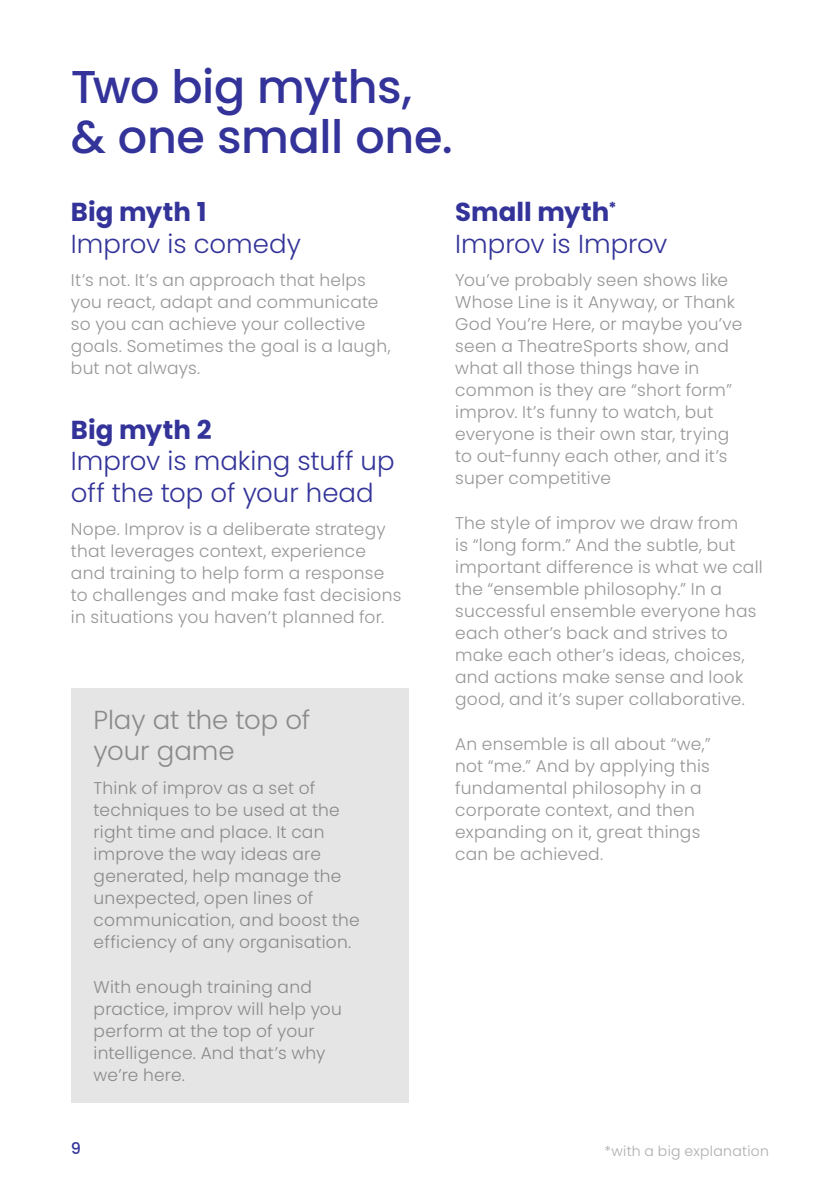
<style>
.page{position:relative;width:840px;height:1191px;background:#fff}
.page>*{position:absolute;margin:0;border:0;box-sizing:border-box;transform-origin:0 0}
.t1{font:500 46px/50px "Poppins";letter-spacing:-.01em;color:#339}
.t2{font:300 26px/31.2px "Poppins";color:#339}
.t3{font:300 26px/31.2px "Poppins";color:#8b8a8a}
.t4{font:700 26px "Poppins";letter-spacing:.005em;color:#339}
.t5{font:300 17px/22px "Poppins";letter-spacing:.015em;color:#969696}
.t6{font:300 17px/22px "Poppins";letter-spacing:.015em;color:#8b8a8a}
.t7{font:500 16px "Poppins";color:#339}
.t8{font:300 14px "Poppins";letter-spacing:.02em;color:#adadad}
.s1{font-weight:700}
</style>
<div class="page">
<div style="left:71px;top:688px;width:337px;height:415px;background:#e5e5e5"></div>
<h1 class="t1" style="left:71px;top:62px;width:383px">Two big myths, &amp; one small one.</h1>
<h2 class="t4" style="left:71px;top:197px;width:137px">Big myth 1</h2>
<h2 class="t2" style="left:71px;top:228px;width:231px">Improv is comedy</h2>
<p class="t5" style="left:71px;top:269px;width:321px">It’s not. It’s an approach that helps you react, adapt and communicate so you can achieve your collective goals. Sometimes the goal is a laugh, but not always.</p>
<h2 class="t4" style="left:71px;top:415px;width:142px">Big myth 2</h2>
<h2 class="t2" style="left:71px;top:446px;width:325px">Improv is making stuff up off the top of your head</h2>
<p class="t5" style="left:71px;top:518px;width:332px">Nope. Improv is a deliberate strategy that leverages context, experience and training to help form a response to challenges and make fast decisions in situations you haven’t planned for.</p>
<h2 class="t3" style="left:94px;top:704px;width:218px">Play at the top of your game</h2>
<p class="t6" style="left:94px;top:777px;width:267px">Think of improv as a set of techniques to be used at the right time and place. It can improve the way ideas are generated, help manage the unexpected, open lines of communication, and boost the efficiency of any organisation.</p>
<p class="t6" style="left:94px;top:975px;width:249px">With enough training and practice, improv will help you perform at the top of your intelligence. And that’s why we’re here.</p>
<p class="t7" style="left:71px;top:1139px;width:12px">9</p>
<h2 class="t2" style="left:455px;top:197px;width:213px"><span class="s1">Small myth</span><sup>*<br></sup>Improv is Improv</h2>
<p class="t5" style="left:455px;top:269px;width:288px">You’ve probably seen shows like<br>Whose Line is it Anyway, or Thank<br>God You’re Here, or maybe you’ve seen a TheatreSports show, and what all those things have in common is they are “short form” improv. It’s funny to watch, but everyone is their own star, trying to out-funny each other, and it’s super competitive</p>
<p class="t5" style="left:455px;top:512px;width:309px">The style of improv we draw from<br>is “long form.” And the subtle, but important difference is what we call the “ensemble philosophy.” In a successful ensemble everyone has each other’s back and strives to make each other’s ideas, choices, and actions make sense and look good, and it’s super collaborative.</p>
<p class="t5" style="left:455px;top:732px;width:257px">An ensemble is all about “we,” not “me.” And by applying this fundamental philosophy in a corporate context, and then expanding on it, great things can be achieved.</p>
<p class="t8" style="left:604px;top:1142px;width:166px">*with a big explanation</p>
</div>
